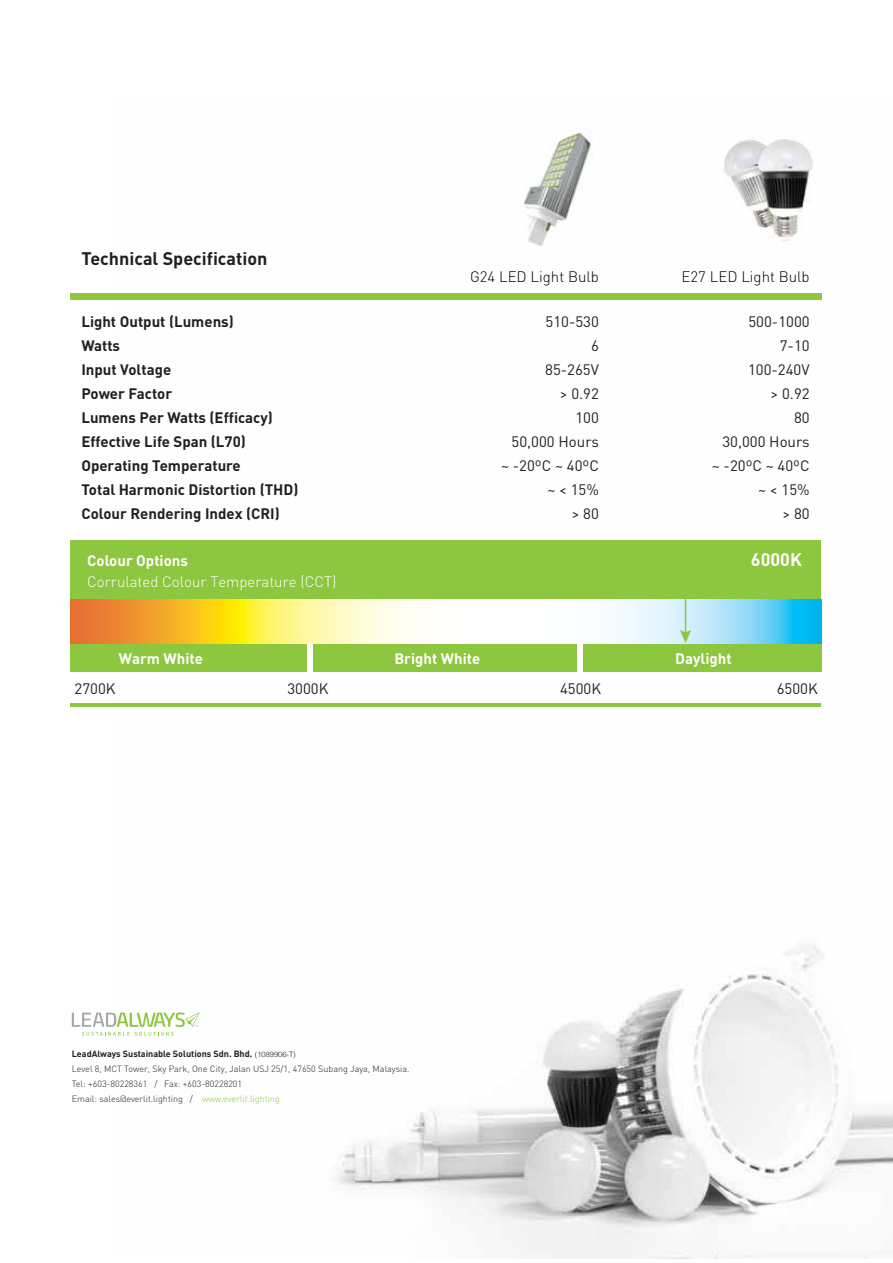
<style>
.page{position:relative;width:893px;height:1263px;background:#fff}
.page>*{position:absolute;margin:0;border:0;box-sizing:border-box;transform-origin:0 0}
.t1{font:700 18px "DIN";color:#231f20}
.t2{font:700 18px "DIN";color:#fff}
.t3{font:700 15px/24px "DIN";color:#231f20}
.t4{font:15px/24px "DIN Pro";color:#231f20;text-align:right}
.t5{font:300 15px "DIN Pro";color:#fff}
.t6{font:300 15px "DIN Pro";color:#010101}
.t7{font:700 15px "DIN Pro";color:#fff}
.t8{font:700 15px "DIN";color:#fff}
.t9{font:300 9px/15px "DIN";color:#231f20}
.s1{font-weight:700}
.s2{font-family:"Helvetica";font-size:7.5px}
.s3{color:#8dc63f}
</style>
<div class="page">
<img style="left:113px;top:293px;width:780px;height:965px">
<svg style="left:72px;top:1012px;width:127px;height:23px"></svg>
<img style="left:523px;top:121px;width:68px;height:125px">
<img style="left:723px;top:136px;width:90px;height:105px">
<div style="left:70px;top:294px;width:751px;height:6px;background:#8dc63f"></div>
<div style="left:70px;top:541px;width:751px;height:58px;background:#8dc63f"></div>
<div style="left:70px;top:643px;width:236px;height:29px;background:#8dc63f"></div>
<div style="left:583px;top:643px;width:238px;height:29px;background:#8dc63f"></div>
<div style="left:313px;top:643px;width:264px;height:29px;background:#8dc63f"></div>
<hr style="left:70px;top:703px;width:751px;height:3px;background:#8dc63f">
<svg style="left:70px;top:599px;width:751px;height:44px"></svg>
<hr style="left:685px;top:599px;width:1px;height:35px;background:#8dc63f">
<svg style="left:680px;top:630px;width:11px;height:13px"></svg>
<h1 class="t1" style="left:81px;top:247px;width:188px">Technical Specification</h1>
<h2 class="t6" style="left:470px;top:267px;width:130px">G24 LED Light Bulb</h2>
<h2 class="t6" style="left:682px;top:267px;width:130px">E27 LED Light Bulb</h2>
<h2 class="t3" style="left:81px;top:309px;width:219px">Light Output (Lumens)<br>Watts<br>Input Voltage<br>Power Factor<br>Lumens Per Watts (Efficacy)<br>Effective Life Span (L70)<br>Operating Temperature<br>Total Harmonic Distortion (THD)<br>Colour Rendering Index (CRI)</h2>
<h2 class="t4" style="left:712px;top:309px;width:99px">500-1000<br>7-10<br>100-240V<br>&gt; 0.92<br>80<br>30,000 Hours ~ -20ºC ~ 40ºC ~ &lt; 15%<br>&gt; 80</h2>
<h2 class="t4" style="left:501px;top:309px;width:99px">510-530<br>6<br>85-265V<br>&gt; 0.92<br>100<br>50,000 Hours ~ -20ºC ~ 40ºC ~ &lt; 15%<br>&gt; 80</h2>
<h2 class="t8" style="left:87px;top:550px;width:102px">Colour Options</h2>
<h2 class="t5" style="left:87px;top:571px;width:251px">Corrulated Colour Temperature (CCT)</h2>
<h1 class="t2" style="left:751px;top:547px;width:53px">6000K</h1>
<h2 class="t7" style="left:119px;top:648px;width:86px">Warm White</h2>
<h2 class="t7" style="left:394px;top:648px;width:87px">Bright White</h2>
<h2 class="t7" style="left:675px;top:648px;width:58px">Daylight</h2>
<h2 class="t4" style="left:75px;top:676px;width:43px">2700K</h2>
<h2 class="t4" style="left:287px;top:676px;width:43px">3000K</h2>
<h2 class="t4" style="left:560px;top:676px;width:43px">4500K</h2>
<h2 class="t4" style="left:777px;top:676px;width:43px">6500K</h2>
<p class="t9" style="left:72px;top:1046px;width:339px"><span class="s1">LeadAlways Sustainable Solutions Sdn. Bhd.</span> <span class="s2">(1089906-T)<br></span>Level 8, MCT Tower, Sky Park, One City, Jalan USJ 25/1, 47650 Subang Jaya, Malaysia.<br>Tel: +603-80228361 / Fax: +603-80228201<br>Email: sales@everlit.lighting / <span class="s3">www.everlit.lighting</span></p>
</div>
